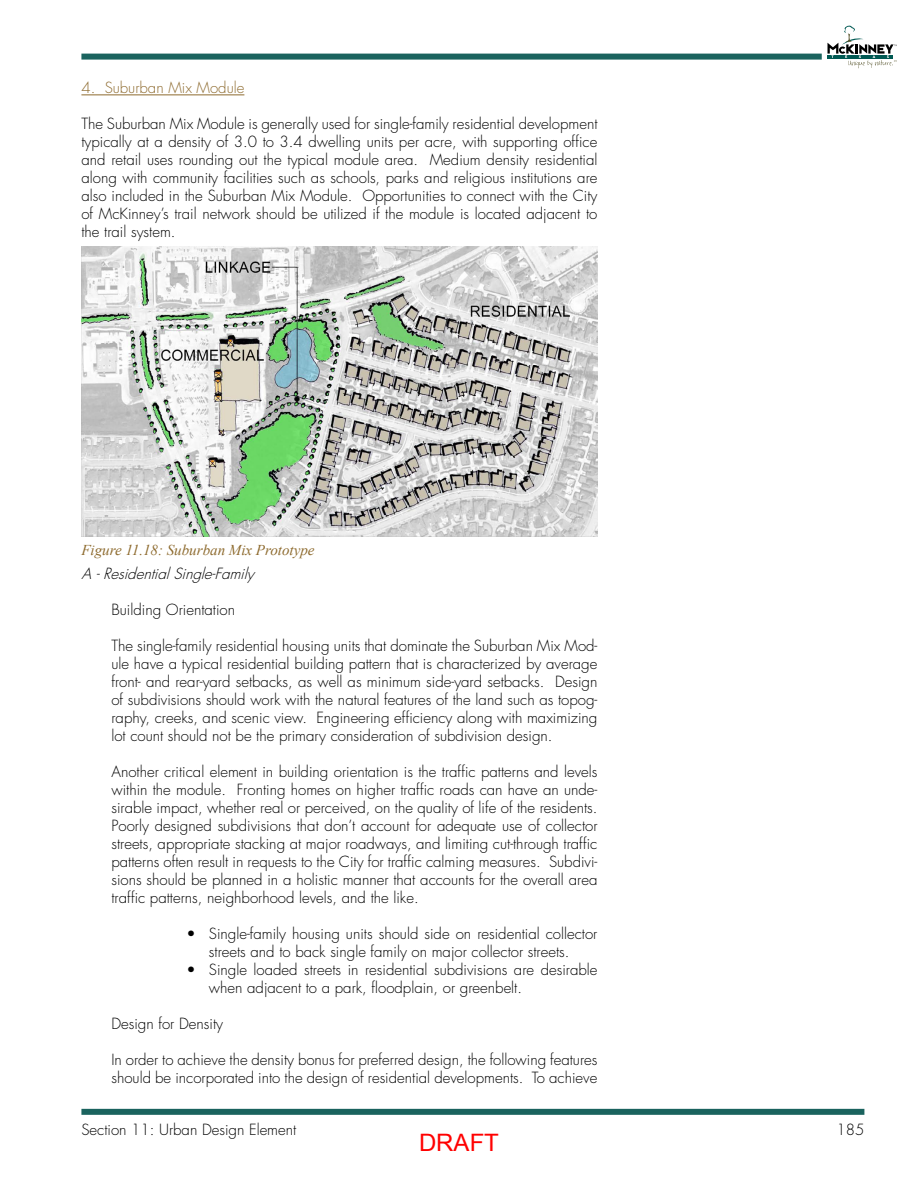
<style>
.page{position:relative;width:918px;height:1188px;background:#fff}
.page>*{position:absolute;margin:0;border:0;box-sizing:border-box;transform-origin:0 0}
.t1{font:24px "Arial";color:#f00}
.t2{font:300 15px/18px "Futura Std";color:#000;text-align:justify}
.t3{font:italic 15px "Times New Roman";color:#8e6b2f}
.t4{font:italic 300 15px "Futura Std";color:#000}
.t5{font:300 15px "Futura Std";color:#8e6b2f}
</style>
<div class="page">
<div style="left:81px;top:54px;width:741px;height:6px;background:#1a635e"></div>
<div style="left:81px;top:1109px;width:783px;height:6px;background:#1a635e"></div>
<hr style="left:827px;top:55px;width:66px;height:4px;background:#005953">
<svg style="left:828px;top:25px;width:69px;height:43px"></svg>
<hr style="left:81px;top:94px;width:163px;height:1px;background:#8e6b2f">
<img style="left:81px;top:246px;width:516px;height:291px">
<p class="t5" style="left:81px;top:79px;width:164px">4. Suburban Mix Module</p>
<p class="t2" style="left:81px;top:115px;width:518px">The Suburban Mix Module is generally used for single-family residential development typically at a density of 3.0 to 3.4 dwelling units per acre, with supporting office and retail uses rounding out the typical module area. Medium density residential along with community facilities such as schools, parks and religious institutions are also included in the Suburban Mix Module. Opportunities to connect with the City of McKinney’s trail network should be utilized if the module is located adjacent to the trail system.</p>
<p class="t3" style="left:81px;top:539px;width:235px">Figure 11.18: Suburban Mix Prototype</p>
<p class="t4" style="left:81px;top:565px;width:174px">A -ResidentialSingle-Family</p>
<p class="t2" style="left:111px;top:601px;width:125px">Building Orientation</p>
<p class="t2" style="left:111px;top:637px;width:488px">The single-family residential housing units that dominate the Suburban Mix Mod&shy;ule have a typical residential building pattern that is characterized by average front- and rear-yard setbacks, as well as minimum side-yard setbacks. Design of subdivisions should work with the natural features of the land such as topog&shy;raphy, creeks, and scenic view. Engineering efficiency along with maximizing lot count should not be the primary consideration of subdivision design.</p>
<p class="t2" style="left:111px;top:763px;width:488px">Another critical element in building orientation is the traffic patterns and levels within the module. Fronting homes on higher traffic roads can have an unde&shy;sirable impact, whether real or perceived, on the quality of life of the residents.<br>Poorly designed subdivisions that don’t account for adequate use of collector streets, appropriate stacking at major roadways, and limiting cut-through traffic patterns often result in requests to the City for traffic calming measures. Subdivi&shy;sions should be planned in a holistic manner that accounts for the overall area traffic patterns, neighborhood levels, and the like.</p>
<p class="t2" style="left:186px;top:925px;width:413px;text-align:center">• Single-family housing units should side on residential collector streets and to back single family on major collector streets.</p>
<p class="t2" style="left:209px;top:961px;width:390px;text-indent:-22px">• Single loaded streets in residential subdivisions are desirable when adjacent to a park, floodplain, or greenbelt.</p>
<p class="t2" style="left:111px;top:1015px;width:113px">Design for Density</p>
<p class="t2" style="left:111px;top:1051px;width:488px">In order to achieve the density bonus for preferred design, the following features should be incorporated into the design of residential developments. To achieve</p>
<p class="t2" style="left:81px;top:1121px;width:216px">Section 11: Urban Design Element</p>
<p class="t2" style="left:837px;top:1121px;width:29px">185</p>
<h1 class="t1" style="left:419px;top:1126px;width:81px">DRAFT</h1>
</div>
